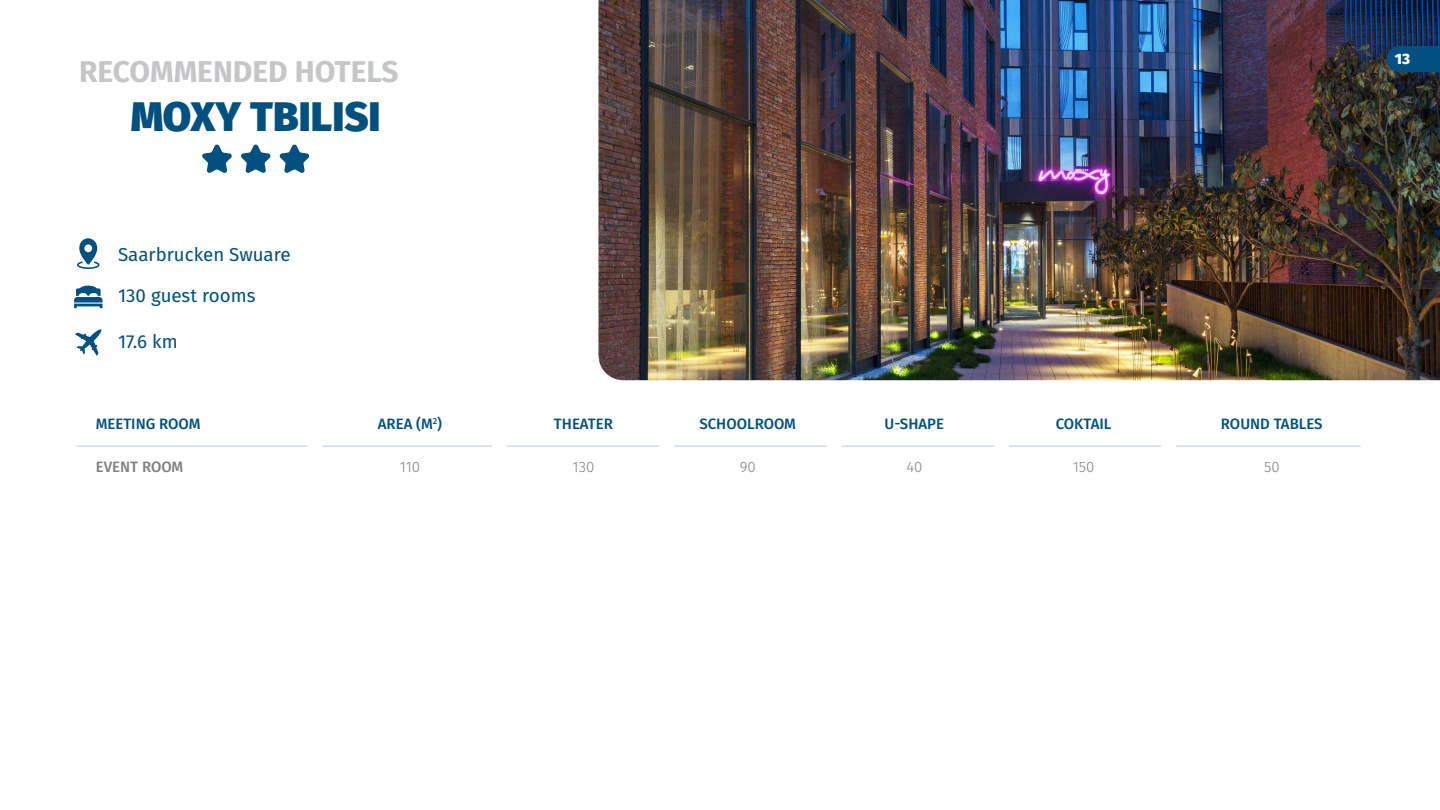
<style>
.page{position:relative;width:1440px;height:810px;background:#fff}
.page>*{position:absolute;margin:0;border:0;box-sizing:border-box;transform-origin:0 0}
.t1{font:800 41.25px "Fira GO";color:#005080}
.t2{font:700 30px "Fira GO";color:#c5c6c7}
.t3{font:18.75px "Fira GO";color:#005080}
.t4{font:500 15px "Fira GO";color:#005080}
.t5{font:300 15px "Fira GO";color:#808080}
.t6{font:500 15px "Fira GO";color:#808080}
.t7{font:800 15px "Fira GO";color:#fff}
</style>
<div class="page">
<svg style="left:77px;top:238px;width:22px;height:31px"></svg>
<svg style="left:74px;top:285px;width:29px;height:23px"></svg>
<img style="left:598px;top:0;width:842px;height:380px">
<svg style="left:1386px;top:46px;width:54px;height:26px"></svg>
<svg style="left:202px;top:144px;width:30px;height:29px"></svg>
<svg style="left:241px;top:144px;width:30px;height:29px"></svg>
<svg style="left:279px;top:144px;width:31px;height:29px"></svg>
<svg style="left:75px;top:329px;width:27px;height:27px"></svg>
<hr style="left:77px;top:445px;width:1284px;height:2px;background:#005080">
<div style="left:307px;top:429px;width:15px;height:329px;background:#fff"></div>
<div style="left:492px;top:429px;width:15px;height:329px;background:#fff"></div>
<div style="left:659px;top:406px;width:15px;height:352px;background:#fff"></div>
<div style="left:827px;top:406px;width:15px;height:352px;background:#fff"></div>
<div style="left:994px;top:406px;width:15px;height:352px;background:#fff"></div>
<div style="left:1161px;top:406px;width:15px;height:352px;background:#fff"></div>
<h2 class="t2" style="left:79px;top:54px;width:321px">RECOMMENDED HOTELS</h2>
<h1 class="t1" style="left:131px;top:93px;width:251px">MOXY TBILISI</h1>
<p class="t3" style="left:118px;top:243px;width:174px">Saarbrucken Swuare</p>
<p class="t3" style="left:118px;top:285px;width:139px">130 guest rooms</p>
<p class="t3" style="left:118px;top:330px;width:61px">17.6 km</p>
<p class="t4" style="left:378px;top:415px;width:66px">AREA (M<sup>2</sup>)</p>
<p class="t4" style="left:554px;top:415px;width:61px">THEATER</p>
<p class="t4" style="left:699px;top:415px;width:98px">SCHOOLROOM</p>
<p class="t4" style="left:885px;top:415px;width:61px">U-SHAPE</p>
<p class="t4" style="left:1056px;top:415px;width:57px">COKTAIL</p>
<p class="t4" style="left:1221px;top:415px;width:103px">ROUND TABLES</p>
<p class="t4" style="left:96px;top:415px;width:106px">MEETING ROOM</p>
<p class="t6" style="left:96px;top:458px;width:89px">EVENT ROOM</p>
<p class="t5" style="left:400px;top:458px;width:22px">110</p>
<p class="t5" style="left:573px;top:458px;width:23px">130</p>
<p class="t5" style="left:740px;top:458px;width:18px">90</p>
<p class="t5" style="left:906px;top:458px;width:18px">40</p>
<p class="t5" style="left:1073px;top:458px;width:23px">150</p>
<p class="t5" style="left:1264px;top:458px;width:17px">50</p>
<p class="t7" style="left:1395px;top:50px;width:17px">13</p>
</div>
